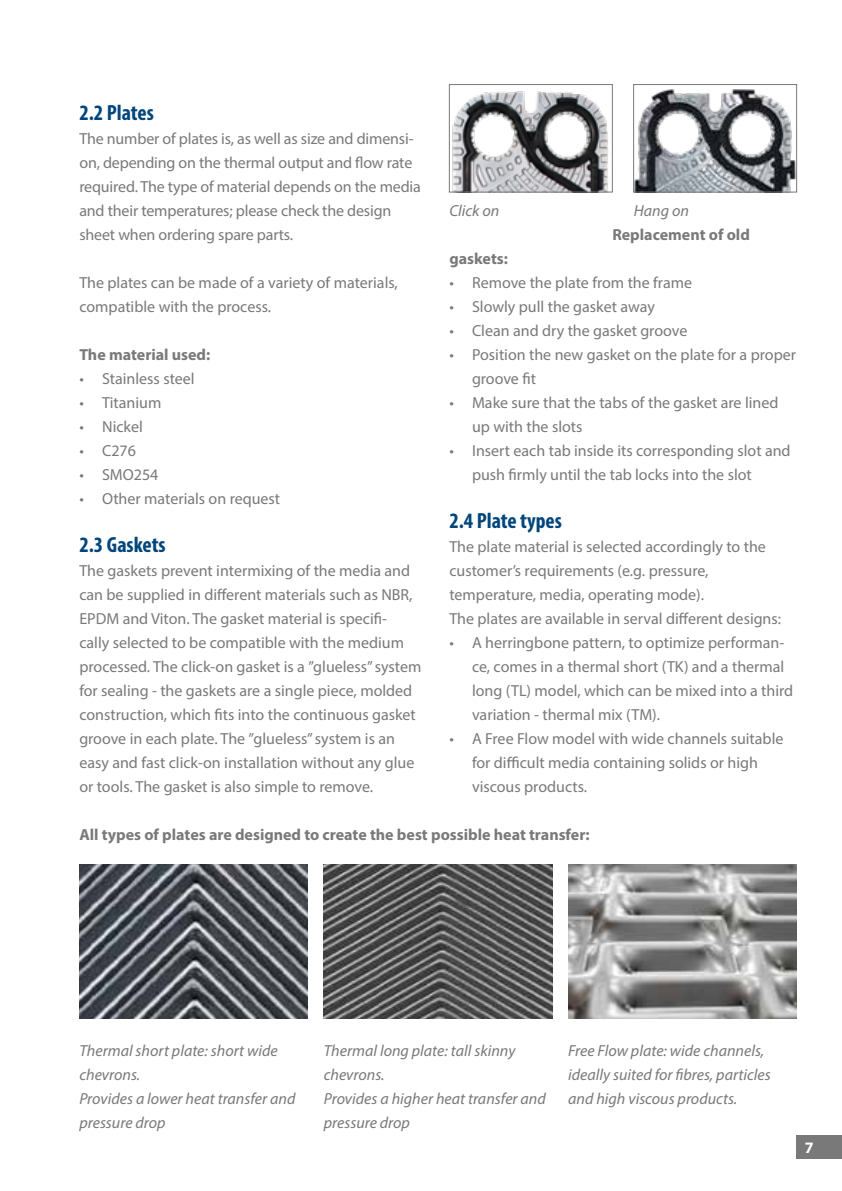
<style>
.page{position:relative;width:842px;height:1191px;background:#fff}
.page>*{position:absolute;margin:0;border:0;box-sizing:border-box;transform-origin:0 0}
.t1{font:700 condensed 22px "Myriad Pro";color:#00457c}
.t2{font:16px/24px "Myriad Pro";color:#7a797a}
.t3{font:italic 16px/24px "Myriad Pro";color:#7a797a}
.t4{font:700 16px "Myriad Pro";color:#7a797a}
.t5{font:700 16px "Myriad Pro";color:#fff}
</style>
<div class="page">
<div style="left:797px;top:1135px;width:45px;height:24px;background:#7a797a"></div>
<img style="left:324px;top:864px;width:228px;height:154px">
<img style="left:452px;top:91px;width:156px;height:99px">
<div style="left:449px;top:84px;width:164px;height:108px;border:1px solid #7a797a"></div>
<img style="left:635px;top:89px;width:160px;height:101px">
<div style="left:633px;top:84px;width:164px;height:108px;border:1px solid #7a797a"></div>
<img style="left:568px;top:864px;width:229px;height:154px">
<img style="left:79px;top:864px;width:229px;height:154px">
<h1 class="t1" style="left:79px;top:99px;width:76px">2.2 Plates</h1>
<p class="t2" style="left:79px;top:126px;width:343px">The number of plates is, as well as size and dimensi&shy;on, depending on the thermal output and flow rate required. The type of material depends on the media and their temperatures; please check the design sheet when ordering spare parts.</p>
<p class="t2" style="left:79px;top:270px;width:320px">The plates can be made of a variety of materials, compatible with the process.</p>
<p class="t4" style="left:79px;top:344px;width:132px">The material used:</p>
<p class="t2" style="left:79px;top:366px;width:117px">• Stainless steel</p>
<p class="t2" style="left:79px;top:390px;width:83px">• Titanium</p>
<p class="t2" style="left:79px;top:414px;width:65px">• Nickel</p>
<p class="t2" style="left:79px;top:438px;width:58px">• C276</p>
<p class="t2" style="left:79px;top:462px;width:81px">• SMO254</p>
<p class="t2" style="left:79px;top:486px;width:202px">• Other materials on request</p>
<h1 class="t1" style="left:79px;top:531px;width:88px">2.3 Gaskets</h1>
<p class="t2" style="left:79px;top:558px;width:343px">The gaskets prevent intermixing of the media and can be supplied in different materials such as NBR, EPDM and Viton. The gasket material is specifi-<br>cally selected to be compatible with the medium processed. The click-on gasket is a ”glueless” system for sealing - the gaskets are a single piece, molded construction, which fits into the continuous gasket groove in each plate. The ”glueless” system is an easy and fast click-on installation without any glue or tools. The gasket is also simple to remove.</p>
<p class="t3" style="left:449px;top:198px;width:52px">Click on</p>
<p class="t3" style="left:634px;top:198px;width:57px">Hang on</p>
<p class="t4" style="left:612px;top:224px;width:139px">Replacement of old</p>
<p class="t4" style="left:449px;top:248px;width:60px">gaskets:</p>
<p class="t2" style="left:449px;top:270px;width:244px">• Remove the plate from the frame</p>
<p class="t2" style="left:449px;top:294px;width:207px">• Slowly pull the gasket away</p>
<p class="t2" style="left:449px;top:318px;width:240px">• Clean and dry the gasket groove</p>
<p class="t2" style="left:472px;top:342px;width:325px;text-indent:-23px">• Position the new gasket on the plate for a proper groove fit</p>
<p class="t2" style="left:472px;top:390px;width:308px;text-indent:-23px">• Make sure that the tabs of the gasket are lined up with the slots</p>
<p class="t2" style="left:472px;top:438px;width:320px;text-indent:-23px">• Insert each tab inside its corresponding slot and push firmly until the tab locks into the slot</p>
<h1 class="t1" style="left:449px;top:507px;width:114px">2.4 Plate types</h1>
<p class="t2" style="left:449px;top:534px;width:333px">The plate material is selected accordingly to the customer’s requirements (e.g. pressure, temperature, media, operating mode).<br>The plates are available in serval different designs:</p>
<p class="t2" style="left:472px;top:630px;width:323px;text-indent:-23px">• A herringbone pattern, to optimize performan&shy;ce, comes in a thermal short (TK) and a thermal long (TL) model, which can be mixed into a third variation - thermal mix (TM).</p>
<p class="t2" style="left:472px;top:726px;width:313px;text-indent:-23px">• A Free Flow model with wide channels suitable for difficult media containing solids or high viscous products.</p>
<p class="t4" style="left:79px;top:824px;width:512px">All types of plates are designed to create the best possible heat transfer:</p>
<p class="t3" style="left:79px;top:1038px;width:218px">Thermal short plate: short wide chevrons.<br>Provides a lower heat transfer and pressure drop</p>
<p class="t3" style="left:324px;top:1038px;width:224px">Thermal long plate: tall skinny chevrons.<br>Provides a higher heat transfer and pressure drop</p>
<p class="t3" style="left:568px;top:1038px;width:204px">Free Flow plate: wide channels, ideally suited for fibres, particles and high viscous products.</p>
<p class="t5" style="left:805px;top:1137px;width:10px">7</p>
</div>
